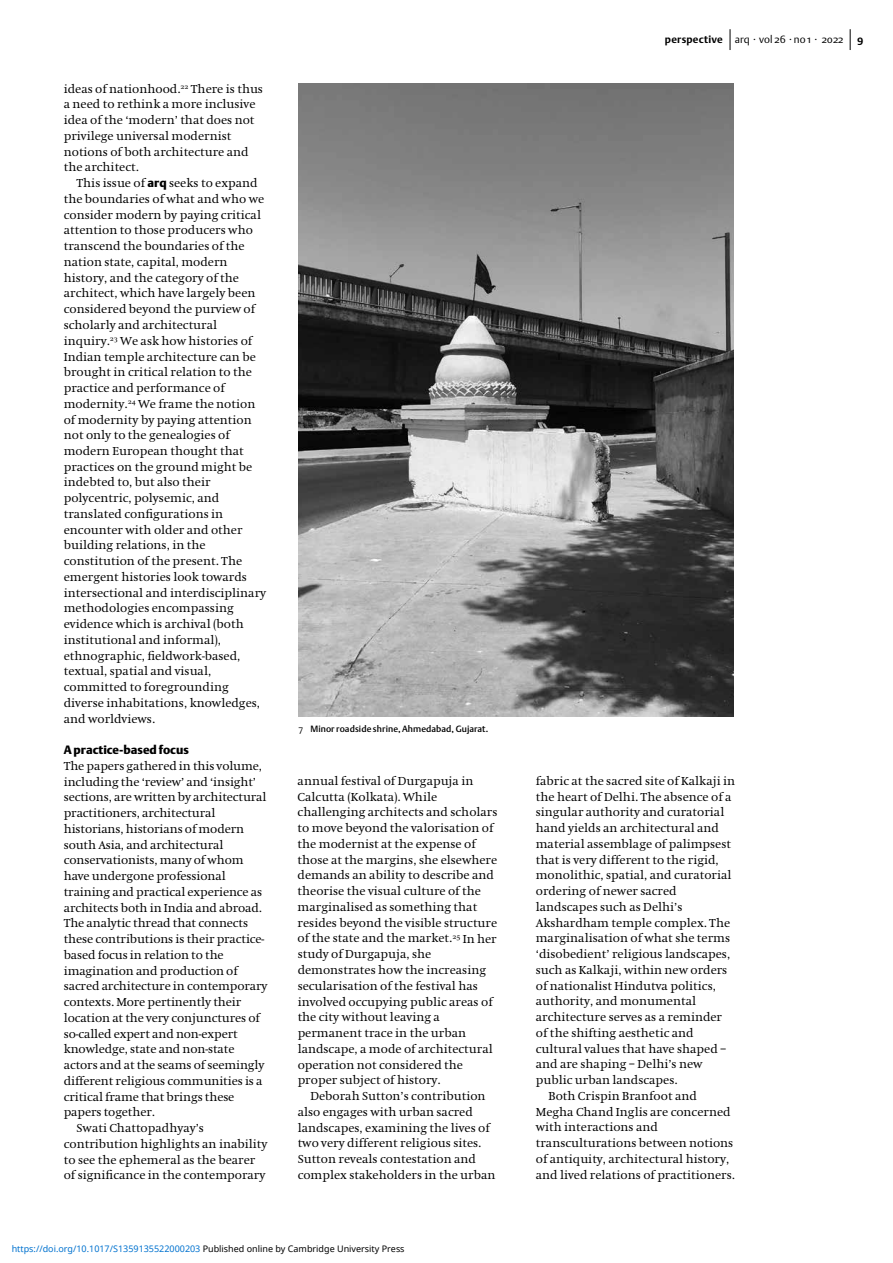
<style>
.page{position:relative;width:893px;height:1263px;background:#fff}
.page>*{position:absolute;margin:0;border:0;box-sizing:border-box;transform-origin:0 0}
.t1{font:12px/15.8px "Hollander";color:#000}
.t2{font:12px "DTL Argo ST Black";color:#000}
.t3{font:10.5px "DTL Argo ST Light";color:#000}
.t4{font:700 10.5px "DTL Argo ST";color:#000}
.t5{font:9px "Noto Sans";color:#0172cf}
.t6{font:9px "DTL Argo ST Medium";letter-spacing:.01em;color:#000}
.s1{font-family:"DTL Argo ST Black"}
.s2{font-family:"DTL Argo ST Light"}
.s3{color:#000}
.s4{font-family:"DTL Argo ST";font-weight:700}
</style>
<div class="page">
<svg style="left:730px;top:29px;width:1px;height:21px"></svg>
<svg style="left:850px;top:29px;width:1px;height:21px"></svg>
<img style="left:299px;top:84px;width:434px;height:632px">
<p class="t1" style="left:64px;top:81px;width:201px">ideas of nationhood.<sup>22</sup> There is thus a need to rethink a more inclusive idea of the ‘modern’ that does not privilege universal modernist notions of both architecture and the architect.</p>
<p class="t1" style="left:64px;top:175px;width:204px;text-indent:13px">This issue of <span class="s1">arq</span> seeks to expand the boundaries of what and who we consider modern by paying critical attention to those producers who transcend the boundaries of the nation state, capital, modern history, and the category of the architect, which have largely been considered beyond the purview of scholarly and architectural inquiry.<sup>23</sup> We ask how histories of<br>Indian temple architecture can be brought in critical relation to the practice and performance of modernity.<sup>24</sup> We frame the notion of modernity by paying attention not only to the genealogies of modern European thought that practices on the ground might be indebted to, but also their polycentric, polysemic, and translated configurations in encounter with older and other building relations, in the constitution of the present. The emergent histories look towards intersectional and interdisciplinary methodologies encompassing evidence which is archival (both institutional and informal), ethnographic, fieldwork-based, textual, spatial and visual, committed to foregrounding diverse inhabitations, knowledges, and worldviews.</p>
<p class="t2" style="left:64px;top:743px;width:127px">A practice-based focus</p>
<p class="t1" style="left:64px;top:758px;width:200px">The papers gathered in this volume,</p>
<p class="t1" style="left:64px;top:774px;width:194px">including the ‘review’ and ‘insight’</p>
<p class="t1" style="left:64px;top:790px;width:204px">sections, are written by architectural</p>
<p class="t1" style="left:64px;top:805px;width:153px">practitioners, architectural</p>
<p class="t1" style="left:64px;top:821px;width:182px">historians, historians of modern</p>
<p class="t1" style="left:64px;top:837px;width:161px">south Asia, and architectural</p>
<p class="t1" style="left:64px;top:853px;width:181px">conservationists, many of whom</p>
<p class="t1" style="left:64px;top:868px;width:163px">have undergone professional</p>
<p class="t1" style="left:64px;top:884px;width:200px">training and practical experience as</p>
<p class="t1" style="left:64px;top:900px;width:200px">architects both in India and abroad.</p>
<p class="t1" style="left:64px;top:916px;width:186px">The analytic thread that connects</p>
<p class="t1" style="left:64px;top:931px;width:202px">these contributions is their practice-</p>
<p class="t1" style="left:64px;top:947px;width:161px">based focus in relation to the</p>
<p class="t1" style="left:64px;top:963px;width:175px">imagination and production of</p>
<p class="t1" style="left:64px;top:979px;width:205px">sacred architecture in contemporary</p>
<p class="t1" style="left:64px;top:994px;width:179px">contexts. More pertinently their</p>
<p class="t1" style="left:64px;top:1010px;width:198px">location at the very conjunctures of</p>
<p class="t1" style="left:64px;top:1026px;width:175px">so-called expert and non-expert</p>
<p class="t1" style="left:64px;top:1042px;width:172px">knowledge, state and non-state</p>
<p class="t1" style="left:64px;top:1057px;width:202px">actors and at the seams of seemingly</p>
<p class="t1" style="left:64px;top:1073px;width:200px">different religious communities is a</p>
<p class="t1" style="left:64px;top:1089px;width:172px">critical frame that brings these</p>
<p class="t1" style="left:64px;top:1104px;width:93px">papers together.</p>
<p class="t1" style="left:77px;top:1120px;width:129px">Swati Chattopadhyay’s</p>
<p class="t1" style="left:64px;top:1136px;width:205px">contribution highlights an inability</p>
<p class="t1" style="left:64px;top:1152px;width:193px">to see the ephemeral as the bearer</p>
<p class="t1" style="left:64px;top:1167px;width:203px">of significance in the contemporary</p>
<p class="t6" style="left:299px;top:723px;width:191px"><span class="s2">7</span> Minor roadside shrine, Ahmedabad, Gujarat.</p>
<p class="t1" style="left:298px;top:773px;width:201px">annual festival of Durgapuja in<br>Calcutta (Kolkata). While challenging architects and scholars to move beyond the valorisation of the modernist at the expense of those at the margins, she elsewhere demands an ability to describe and theorise the visual culture of the marginalised as something that resides beyond the visible structure of the state and the market.<sup>25</sup> In her study of Durgapuja, she demonstrates how the increasing secularisation of the festival has involved occupying public areas of the city without leaving a permanent trace in the urban landscape, a mode of architectural operation not considered the proper subject of history.</p>
<p class="t1" style="left:298px;top:1088px;width:199px;text-indent:13px">Deborah Sutton’s contribution also engages with urban sacred landscapes, examining the lives of two very different religious sites.<br>Sutton reveals contestation and complex stakeholders in the urban</p>
<p class="t5" style="left:12px;top:1243px;width:394px">https://doi.org/10.1017/S1359135522000203 <span class="s3">Published online by Cambridge University Press</span></p>
<p class="t3" style="left:665px;top:33px;width:180px"><span class="s4">perspective</span> arq . vol 26 . no 1 . 2022</p>
<p class="t4" style="left:857px;top:33px;width:8px">9</p>
<p class="t1" style="left:536px;top:773px;width:201px">fabric at the sacred site of Kalkaji in</p>
<p class="t1" style="left:536px;top:789px;width:197px">the heart of Delhi. The absence of a</p>
<p class="t1" style="left:536px;top:805px;width:190px">singular authority and curatorial</p>
<p class="t1" style="left:536px;top:820px;width:185px">hand yields an architectural and</p>
<p class="t1" style="left:536px;top:836px;width:197px">material assemblage of palimpsest</p>
<p class="t1" style="left:536px;top:852px;width:184px">that is very different to the rigid,</p>
<p class="t1" style="left:536px;top:868px;width:197px">monolithic, spatial, and curatorial</p>
<p class="t1" style="left:536px;top:883px;width:142px">ordering of newer sacred</p>
<p class="t1" style="left:536px;top:899px;width:148px">landscapes such as Delhi’s</p>
<p class="t1" style="left:536px;top:915px;width:196px">Akshardham temple complex. The</p>
<p class="t1" style="left:536px;top:931px;width:196px">marginalisation of what she terms</p>
<p class="t1" style="left:536px;top:946px;width:196px">‘disobedient’ religious landscapes,</p>
<p class="t1" style="left:536px;top:962px;width:193px">such as Kalkaji, within new orders</p>
<p class="t1" style="left:536px;top:978px;width:182px">of nationalist Hindutva politics,</p>
<p class="t1" style="left:536px;top:994px;width:162px">authority, and monumental</p>
<p class="t1" style="left:536px;top:1009px;width:188px">architecture serves as a reminder</p>
<p class="t1" style="left:536px;top:1025px;width:159px">of the shifting aesthetic and</p>
<p class="t1" style="left:536px;top:1041px;width:192px">cultural values that have shaped –</p>
<p class="t1" style="left:536px;top:1057px;width:168px">and are shaping – Delhi’s new</p>
<p class="t1" style="left:536px;top:1072px;width:143px">public urban landscapes.</p>
<p class="t1" style="left:549px;top:1088px;width:150px">Both Crispin Branfoot and</p>
<p class="t1" style="left:536px;top:1104px;width:196px">Megha Chand Inglis are concerned</p>
<p class="t1" style="left:536px;top:1120px;width:124px">with interactions and</p>
<p class="t1" style="left:536px;top:1135px;width:199px">transculturations between notions</p>
<p class="t1" style="left:536px;top:1151px;width:195px">of antiquity, architectural history,</p>
<p class="t1" style="left:536px;top:1167px;width:201px">and lived relations of practitioners.</p>
</div>
